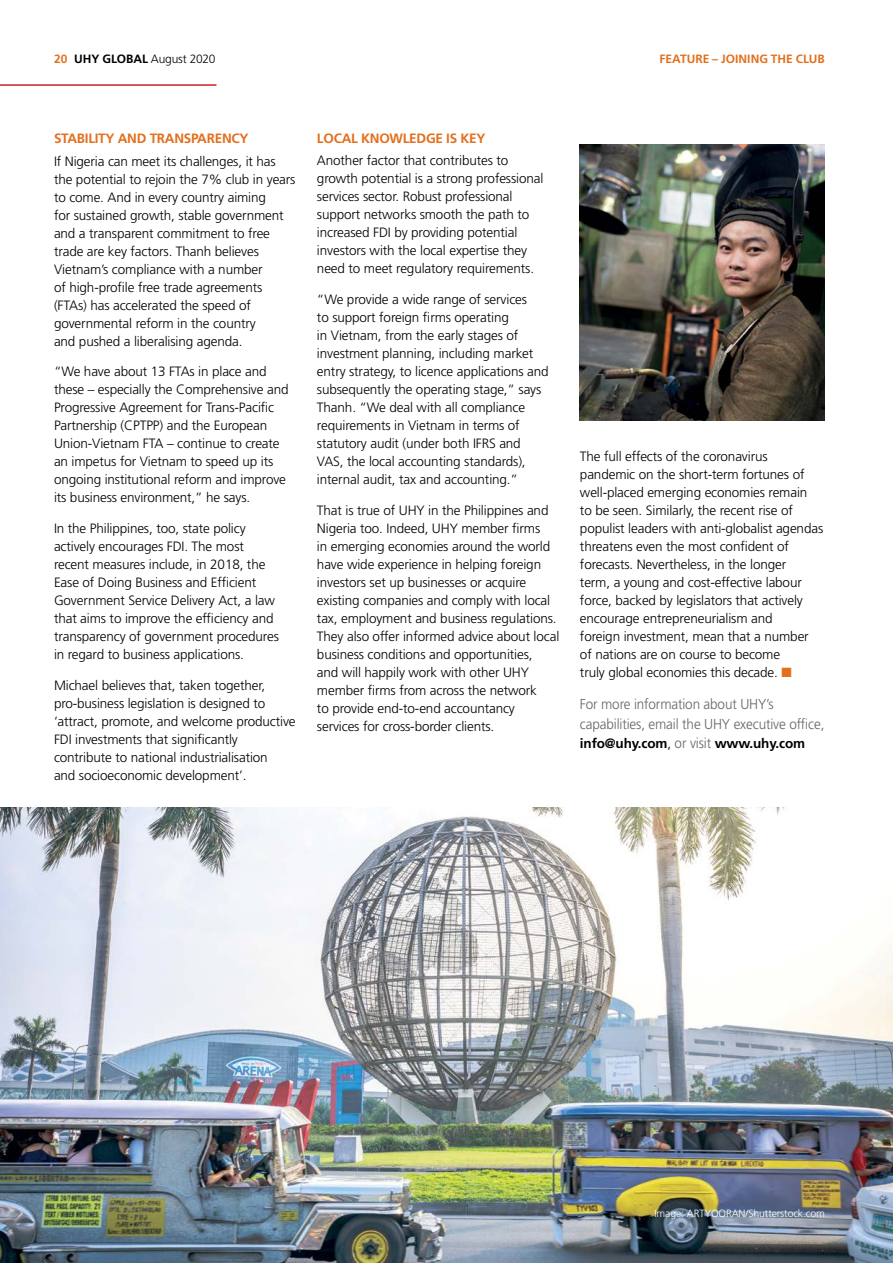
<style>
.page{position:relative;width:893px;height:1263px;background:#fff}
.page>*{position:absolute;margin:0;border:0;box-sizing:border-box;transform-origin:0 0}
.t1{font:300 14.4px/19.2px "Frutiger LT Std";letter-spacing:-.01em;color:#65656a;scale:.94 1}
.t2{font:300 13.5px/18px "Frutiger LT Std";letter-spacing:-.01em;color:#000}
.t3{font:700 13.5px "Frutiger LT Std";letter-spacing:-.02em;color:#e36f1e}
.t4{font:700 13.5px "Frutiger LT Std";letter-spacing:-.01em;color:#000}
.t5{font:700 12px "Frutiger LT Std";color:#e36f1e}
.t6{font:300 12px "Frutiger LT Std";letter-spacing:-.02em;color:#000}
.t7{font:300 10.5px "Frutiger LT Std";letter-spacing:-.01em;color:#fff}
.s1{font-weight:700;color:#e36f1e}
.s2{font-weight:700}
.s3{color:#e36f1e}
.s4{font-weight:300}
.s5{font-weight:300;font-size:14.4px;color:#65656a}
</style>
<div class="page">
<hr style="left:0;top:84px;width:216px;height:2px;background:#cb2128">
<img style="left:0;top:808px;width:893px;height:455px">
<img style="left:580px;top:144px;width:244px;height:277px">
<p class="t6" style="left:54px;top:52px;width:163px"><span class="s1">20</span> <span class="s2">UHY GLOBAL</span> August 2020</p>
<p class="t5" style="left:659px;top:52px;width:167px">FEATURE – JOINING THE CLUB</p>
<p class="t3" style="left:54px;top:131px;width:196px">STABILITY AND TRANSPARENCY</p>
<p class="t2" style="left:54px;top:152px;width:243px">If Nigeria can meet its challenges, it has the potential to rejoin the 7% club in years to come. And in every country aiming<br>for sustained growth, stable government and a transparent commitment to free trade are key factors. Thanh believes Vietnam’s compliance with a number<br>of high-profile free trade agreements (FTAs) has accelerated the speed of governmental reform in the country<br>and pushed a liberalising agenda.</p>
<p class="t2" style="left:54px;top:363px;width:236px">“We have about 13 FTAs in place and these – especially the Comprehensive and Progressive Agreement for Trans-Pacific Partnership (CPTPP) and the European Union-Vietnam FTA – continue to create an impetus for Vietnam to speed up its ongoing institutional reform and improve its business environment,” he says.</p>
<p class="t2" style="left:54px;top:520px;width:226px">In the Philippines, too, state policy actively encourages FDI. The most recent measures include, in 2018, the Ease of Doing Business and Efficient Government Service Delivery Act, a law that aims to improve the efficiency and transparency of government procedures in regard to business applications.</p>
<p class="t2" style="left:54px;top:676px;width:243px">Michael believes that, taken together, pro-business legislation is designed to ‘attract, promote, and welcome productive FDI investments that significantly contribute to national industrialisation<br>and socioeconomic development’.</p>
<p class="t3" style="left:317px;top:131px;width:170px">LOCAL KNOWLEDGE IS KEY</p>
<p class="t2" style="left:317px;top:152px;width:228px">Another factor that contributes to growth potential is a strong professional services sector. Robust professional support networks smooth the path to increased FDI by providing potential investors with the local expertise they need to meet regulatory requirements.</p>
<p class="t2" style="left:317px;top:291px;width:233px">“We provide a wide range of services<br>to support foreign firms operating<br>in Vietnam, from the early stages of investment planning, including market entry strategy, to licence applications and subsequently the operating stage,” says Thanh. “We deal with all compliance requirements in Vietnam in terms of statutory audit (under both IFRS and VAS, the local accounting standards), internal audit, tax and accounting.”</p>
<p class="t2" style="left:317px;top:501px;width:244px">That is true of UHY in the Philippines and Nigeria too. Indeed, UHY member firms<br>in emerging economies around the world have wide experience in helping foreign investors set up businesses or acquire existing companies and comply with local tax, employment and business regulations.<br>They also offer informed advice about local business conditions and opportunities,<br>and will happily work with other UHY member firms from across the network<br>to provide end-to-end accountancy services for cross-border clients.</p>
<p class="t2" style="left:580px;top:448px;width:245px">The full effects of the coronavirus pandemic on the short-term fortunes of well-placed emerging economies remain<br>to be seen. Similarly, the recent rise of populist leaders with anti-globalist agendas threatens even the most confident of forecasts. Nevertheless, in the longer<br>term, a young and cost-effective labour force, backed by legislators that actively encourage entrepreneurialism and<br>foreign investment, mean that a number of nations are on course to become<br>truly global economies this decade. <span class="s3">■</span></p>
<p class="t1" style="left:580px;top:695px;width:262px">For more information about UHY’s capabilities, email the UHY executive office,</p>
<p class="t4" style="left:580px;top:735px;width:227px">info@uhy.com<span class="s4">,</span> <span class="s5">or visit</span> www.uhy.com</p>
<p class="t7" style="left:654px;top:1207px;width:172px">Image: ARTYOORAN/Shutterstock.com</p>
</div>
